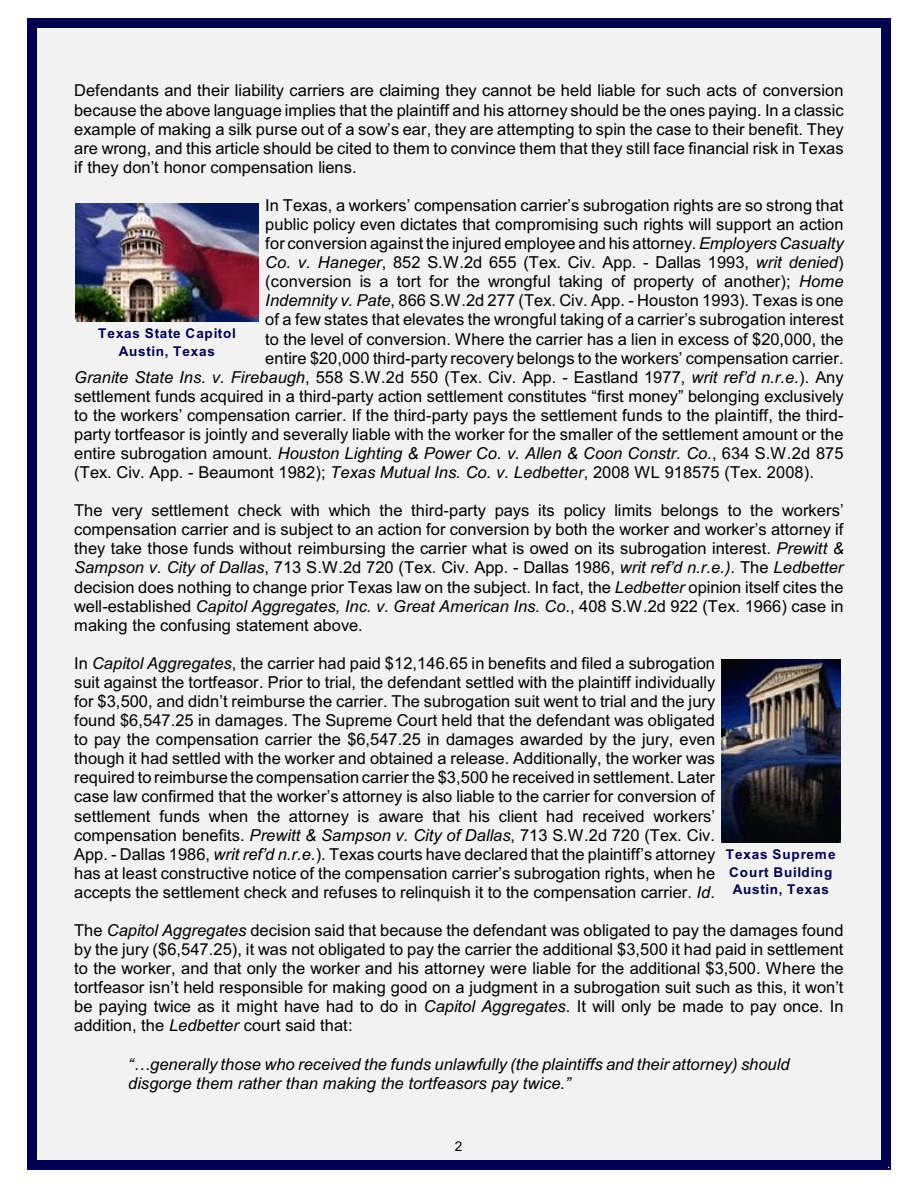
<style>
.page{position:relative;width:918px;height:1188px;background:#fff}
.page>*{position:absolute;margin:0;border:0;box-sizing:border-box;transform-origin:0 0}
.t1{font:16.5px/19px "Arial";letter-spacing:.005em;color:#000;text-align:justify}
.t2{font:italic 16.5px/19px "Arial";color:#000}
.t3{font:700 13.5px/17.9px "Arial";letter-spacing:.06em;color:#00004f;text-align:center}
.t4{font:13.5px "Arial";color:#000}
.s1{font-style:italic}
.s2{font-style:normal}
</style>
<div class="page">
<div style="left:30px;top:21px;width:858px;height:1146px;background:#f2f2f2"></div>
<div style="left:30px;top:21px;width:7px;height:1146px;background:#00004f"></div>
<div style="left:881px;top:21px;width:7px;height:1146px;background:#00004f"></div>
<div style="left:30px;top:21px;width:858px;height:7px;background:#00004f"></div>
<div style="left:30px;top:1160px;width:858px;height:7px;background:#00004f"></div>
<hr style="left:27px;top:18px;width:1px;height:1152px;background:#00004f">
<hr style="left:890px;top:18px;width:1px;height:1152px;background:#00004f">
<hr style="left:27px;top:18px;width:864px;height:1px;background:#00004f">
<hr style="left:27px;top:1169px;width:864px;height:1px;background:#00004f">
<img style="left:76px;top:203px;width:183px;height:118px">
<img style="left:722px;top:660px;width:119px;height:182px">
<p class="t1" style="left:74px;top:83px;width:771px">Defendants and their liability carriers are claiming they cannot be held liable for such acts of conversion because the above language implies that the plaintiff and his attorney should be the ones paying. In a classic example of making a silk purse out of a sow’s ear, they are attempting to spin the case to their benefit. They are wrong, and this article should be cited to them to convince them that they still face financial risk in Texas if they don’t honor compensation liens.</p>
<p class="t1" style="left:265px;top:197px;width:580px">In Texas, a workers’ compensation carrier’s subrogation rights are so strong that</p>
<p class="t1" style="left:265px;top:216px;width:580px">public policy even dictates that compromising such rights will support an action</p>
<p class="t1" style="left:265px;top:235px;width:580px">for conversion against the injured employee and his attorney. <span class="s1">Employers Casualty</span></p>
<p class="t1" style="left:265px;top:254px;width:580px"><span class="s1">Co. v. Haneger</span>, 852 S.W.2d 655 (Tex. Civ. App. - Dallas 1993, <span class="s1">writ denied</span>)</p>
<p class="t1" style="left:265px;top:273px;width:580px">(conversion is a tort for the wrongful taking of property of another); <span class="s1">Home</span></p>
<p class="t1" style="left:265px;top:293px;width:580px"><span class="s1">Indemnity v. Pate</span>, 866 S.W.2d 277 (Tex. Civ. App. - Houston 1993). Texas is one</p>
<p class="t1" style="left:265px;top:312px;width:580px">of a few states that elevates the wrongful taking of a carrier’s subrogation interest</p>
<p class="t1" style="left:265px;top:331px;width:580px">to the level of conversion. Where the carrier has a lien in excess of $20,000, the</p>
<p class="t1" style="left:265px;top:350px;width:580px">entire $20,000 third-party recovery belongs to the workers’ compensation carrier.</p>
<p class="t1" style="left:74px;top:369px;width:771px"><span class="s1">Granite State Ins. v. Firebaugh</span>, 558 S.W.2d 550 (Tex. Civ. App. - Eastland 1977, <span class="s1">writ ref’d n.r.e.</span>). Any</p>
<p class="t1" style="left:74px;top:388px;width:771px">settlement funds acquired in a third-party action settlement constitutes “first money” belonging exclusively</p>
<p class="t1" style="left:74px;top:407px;width:771px">to the workers’ compensation carrier. If the third-party pays the settlement funds to the plaintiff, the third-</p>
<p class="t1" style="left:74px;top:426px;width:771px">party tortfeasor is jointly and severally liable with the worker for the smaller of the settlement amount or the</p>
<p class="t2" style="left:74px;top:445px;width:771px"><span class="s2">entire subrogation amount.</span> Houston Lighting &amp; Power Co. v. Allen &amp; Coon Constr. Co.<span class="s2">, 634 S.W.2d 875</span></p>
<p class="t1" style="left:74px;top:464px;width:741px">(Tex. Civ. App. - Beaumont 1982); <span class="s1">Texas Mutual Ins. Co. v. Ledbetter</span>, 2008 WL 918575 (Tex. 2008).</p>
<p class="t1" style="left:74px;top:502px;width:771px">The very settlement check with which the third-party pays its policy limits belongs to the workers’ compensation carrier and is subject to an action for conversion by both the worker and worker’s attorney if they take those funds without reimbursing the carrier what is owed on its subrogation interest. <span class="s1">Prewitt &amp; Sampson v. City of Dallas</span>, 713 S.W.2d 720 (Tex. Civ. App. - Dallas 1986, <span class="s1">writ ref’d n.r.e.)</span>. The <span class="s1">Ledbetter </span>decision does nothing to change prior Texas law on the subject. In fact, the <span class="s1">Ledbetter</span> opinion itself cites the well-established <span class="s1">Capitol Aggregates, Inc. v. Great American Ins. Co</span>., 408 S.W.2d 922 (Tex. 1966) case in making the confusing statement above.</p>
<p class="t1" style="left:74px;top:655px;width:643px">In <span class="s1">Capitol Aggregates</span>, the carrier had paid $12,146.65 in benefits and filed a subrogation suit against the tortfeasor. Prior to trial, the defendant settled with the plaintiff individually for $3,500, and didn’t reimburse the carrier. The subrogation suit went to trial and the jury found $6,547.25 in damages. The Supreme Court held that the defendant was obligated to pay the compensation carrier the $6,547.25 in damages awarded by the jury, even though it had settled with the worker and obtained a release. Additionally, the worker was required to reimburse the compensation carrier the $3,500 he received in settlement. Later case law confirmed that the worker’s attorney is also liable to the carrier for conversion of settlement funds when the attorney is aware that his client had received workers’ compensation benefits. <span class="s1">Prewitt &amp; Sampson v. City of Dallas</span>, 713 S.W.2d 720 (Tex. Civ.<br>App. - Dallas 1986, <span class="s1">writ ref’d n.r.e.</span>). Texas courts have declared that the plaintiff’s attorney has at least constructive notice of the compensation carrier’s subrogation rights, when he accepts the settlement check and refuses to relinquish it to the compensation carrier. <span class="s1">Id</span>.</p>
<p class="t1" style="left:74px;top:922px;width:771px">The <span class="s1">Capitol Aggregates</span> decision said that because the defendant was obligated to pay the damages found by the jury ($6,547.25), it was not obligated to pay the carrier the additional $3,500 it had paid in settlement to the worker, and that only the worker and his attorney were liable for the additional $3,500. Where the tortfeasor isn’t held responsible for making good on a judgment in a subrogation suit such as this, it won’t be paying twice as it might have had to do in <span class="s1">Capitol Aggregates</span>. It will only be made to pay once. In addition, the <span class="s1">Ledbetter</span> court said that:</p>
<p class="t2" style="left:128px;top:1056px;width:663px">“…generally those who received the funds unlawfully (the plaintiffs and their attorney) should disgorge them rather than making the tortfeasors pay twice.”</p>
<p class="t3" style="left:98px;top:325px;width:139px">Texas State Capitol<br>Austin, Texas</p>
<p class="t3" style="left:726px;top:846px;width:111px;text-align:left">Texas Supreme<br>Court Building<br>Austin, Texas</p>
<p class="t4" style="left:455px;top:1141px;width:9px">2</p>
</div>
